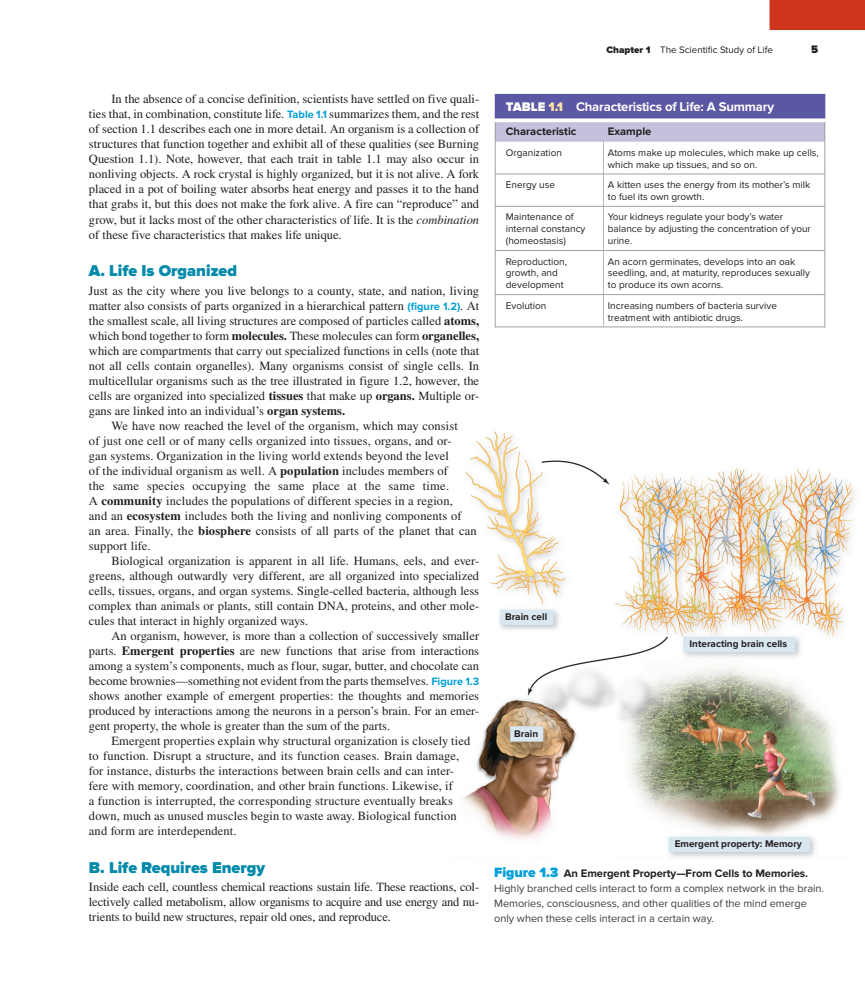
<style>
.page{position:relative;width:865px;height:982px;background:#fff}
.page>*{position:absolute;margin:0;border:0;box-sizing:border-box;transform-origin:0 0}
.bch_hb{font:900 16.25px "Proxima Nova";color:#008aaa}
.bch_tbtt{font:700 13.12px "Proxima Nova";letter-spacing:-.015em;color:#fff}
.bch_tx{font:12.5px/15px "STIX Math Jax Main";letter-spacing:.01em;color:#231f20;text-align:justify}
.bch_tx_first{font:12.5px/15px "STIX Math Jax Main";letter-spacing:-.01em;color:#231f20;text-align:justify}
.bch_fgct{font:700 11.25px "Proxima Nova";letter-spacing:-.005em;color:#231f20}
.bch_tbcn{font:700 11.25px "Proxima Nova";color:#231f20}
.rh_recto_ch_tt{font:900 11.25px "Proxima Nova";color:#231f20}
.bch_fgct-2{font:11px/14.8px "Proxima Nova";letter-spacing:-.005em;color:#3e3e3f}
.bch_tbtx{font:10px/11.9px "Proxima Nova";color:#231f20}
.t1{font:700 10px "Proxima Nova";color:#231f20}
.rh_recto_ch_tt-2{font:9.75px "Proxima Nova";color:#231f20}
.s1{font-weight:900}
.s2{font-family:"Proxima Nova";font-weight:700;font-size:11px;color:#009fda}
.s3{font-style:italic}
.s4{font-weight:700}
.s5{font-weight:900;font-size:12.88px}
.s6{font-weight:900;font-size:12.88px;color:#ffe2a5}
.s7{font-weight:900;font-size:14px;color:#009fda}
</style>
<div class="page">
<img style="left:463px;top:0;width:402px;height:857px">
<p class="rh_recto_ch_tt-2" style="left:606px;top:44px;width:168px"><span class="s1">Chapter 1</span> The Scientific Study of Life</p>
<p class="rh_recto_ch_tt" style="left:811px;top:43px;width:9px">5</p>
<p class="bch_tx" style="left:89px;top:92px;width:392px;text-indent:22px">In the absence of a concise definition, scientists have settled on five quali&shy;ties that, in combination, constitute life. <span class="s2">Table 1.1</span> summarizes them, and the rest of section 1.1 describes each one in more detail. An organism is a collection of structures that function together and exhibit all of these qualities (see Burning Question 1.1). Note, however, that each trait in table 1.1 may also occur in nonliving objects. A rock crystal is highly organized, but it is not alive. A fork placed in a pot of boiling water absorbs heat energy and passes it to the hand that grabs it, but this does not make the fork alive. A fire can “reproduce” and grow, but it lacks most of the other characteristics of life. It is the <span class="s3">combination </span>of these five characteristics that makes life unique.</p>
<p class="bch_hb" style="left:89px;top:261px;width:150px">A. Life Is Organized</p>
<p class="bch_tx_first" style="left:89px;top:284px;width:392px">Just as the city where you live belongs to a county, state, and nation, living matter also consists of parts organized in a hierarchical pattern <span class="s2">(figure 1.2)</span>. At the smallest scale, all living structures are composed of particles called <span class="s4">atoms, </span>which bond together to form <span class="s4">molecules.</span> These molecules can form <span class="s4">organelles, </span>which are compartments that carry out specialized functions in cells (note that not all cells contain organelles). Many organisms consist of single cells. In multicellular organisms such as the tree illustrated in figure 1.2, however, the cells are organized into specialized <span class="s4">tissues</span> that make up <span class="s4">organs.</span> Multiple or&shy;gans are linked into an individual’s <span class="s4">organ systems.</span></p>
<p class="bch_tx" style="left:89px;top:419px;width:389px;text-align:left;text-indent:23px">We have now reached the level of the organism, which may consist<br>of just one cell or of many cells organized into tissues, organs, and or-<br>gan systems. Organization in the living world extends beyond the level<br>of the individual organism as well. A <span class="s4">population</span> includes members of<br>the same species occupying the same place at the same time.<br>A <span class="s4">community</span> includes the populations of different species in a region,<br>and an <span class="s4">ecosystem</span> includes both the living and nonliving components of an area. Finally, the <span class="s4">biosphere</span> consists of all parts of the planet that can support life.</p>
<p class="bch_tx" style="left:89px;top:554px;width:392px;text-indent:22px">Biological organization is apparent in all life. Humans, eels, and ever&shy;greens, although outwardly very different, are all organized into specialized cells, tissues, organs, and organ systems. Single-celled bacteria, although less complex than animals or plants, still contain DNA, proteins, and other mole&shy;cules that interact in highly organized ways.</p>
<p class="bch_tx" style="left:89px;top:629px;width:392px;text-indent:23px">An organism, however, is more than a collection of successively smaller parts. <span class="s4">Emergent properties</span> are new functions that arise from interactions among a system’s components, much as flour, sugar, butter, and chocolate can become brownies—something not evident from the parts themselves. <span class="s2">Figure 1.3 </span>shows another example of emergent properties: the thoughts and memories produced by interactions among the neurons in a person’s brain. For an emer&shy;gent property, the whole is greater than the sum of the parts.</p>
<p class="bch_tx" style="left:89px;top:734px;width:383px;text-align:left;text-indent:22px">Emergent properties explain why structural organization is closely tied to function. Disrupt a structure, and its function ceases. Brain damage, for instance, disturbs the interactions between brain cells and can inter&shy;fere with memory, coordination, and other brain functions. Likewise, if<br>a function is interrupted, the corresponding structure eventually breaks down, much as unused muscles begin to waste away. Biological function and form are interdependent.</p>
<p class="bch_hb" style="left:89px;top:857px;width:178px">B. Life Requires Energy</p>
<p class="bch_tx_first" style="left:89px;top:880px;width:391px">Inside each cell, countless chemical reactions sustain life. These reactions, col&shy;lectively called metabolism, allow organisms to acquire and use energy and nu&shy;trients to build new structures, repair old ones, and reproduce.</p>
<p class="bch_tbtt" style="left:506px;top:99px;width:270px"><span class="s5">TABLE</span> <span class="s6">1.1</span> Characteristics of Life: A Summary</p>
<p class="bch_tbcn" style="left:506px;top:125px;width:72px">Characteristic</p>
<p class="bch_tbcn" style="left:608px;top:125px;width:45px">Example</p>
<p class="bch_tbtx" style="left:506px;top:147px;width:58px">Organization</p>
<p class="bch_tbtx" style="left:608px;top:147px;width:212px">Atoms make up molecules, which make up cells, which make up tissues, and so on.</p>
<p class="bch_tbtx" style="left:506px;top:179px;width:51px">Energy use</p>
<p class="bch_tbtx" style="left:608px;top:179px;width:204px">A kitten uses the energy from its mother’s milk to fuel its own growth.</p>
<p class="bch_tbtx" style="left:506px;top:211px;width:81px">Maintenance of internal constancy (homeostasis)</p>
<p class="bch_tbtx" style="left:608px;top:211px;width:204px">Your kidneys regulate your body’s water balance by adjusting the concentration of your urine.</p>
<p class="bch_tbtx" style="left:506px;top:255px;width:63px">Reproduction, growth, and development</p>
<p class="bch_tbtx" style="left:608px;top:255px;width:204px">An acorn germinates, develops into an oak seedling, and, at maturity, reproduces sexually to produce its own acorns.</p>
<p class="bch_tbtx" style="left:506px;top:300px;width:42px">Evolution</p>
<p class="bch_tbtx" style="left:608px;top:300px;width:171px">Increasing numbers of bacteria survive treatment with antibiotic drugs.</p>
<p class="t1" style="left:505px;top:611px;width:44px">Brain cell</p>
<p class="t1" style="left:514px;top:727px;width:25px">Brain</p>
<p class="t1" style="left:689px;top:638px;width:99px">Interacting brain cells</p>
<p class="t1" style="left:674px;top:838px;width:129px">Emergent property: Memory</p>
<p class="bch_fgct" style="left:494px;top:867px;width:315px"><span class="s7">Figure 1.3</span> An Emergent Property—From Cells to Memories.</p>
<p class="bch_fgct-2" style="left:494px;top:881px;width:331px">Highly branched cells interact to form a complex network in the brain.<br>Memories, consciousness, and other qualities of the mind emerge only when these cells interact in a certain way.</p>
</div>
